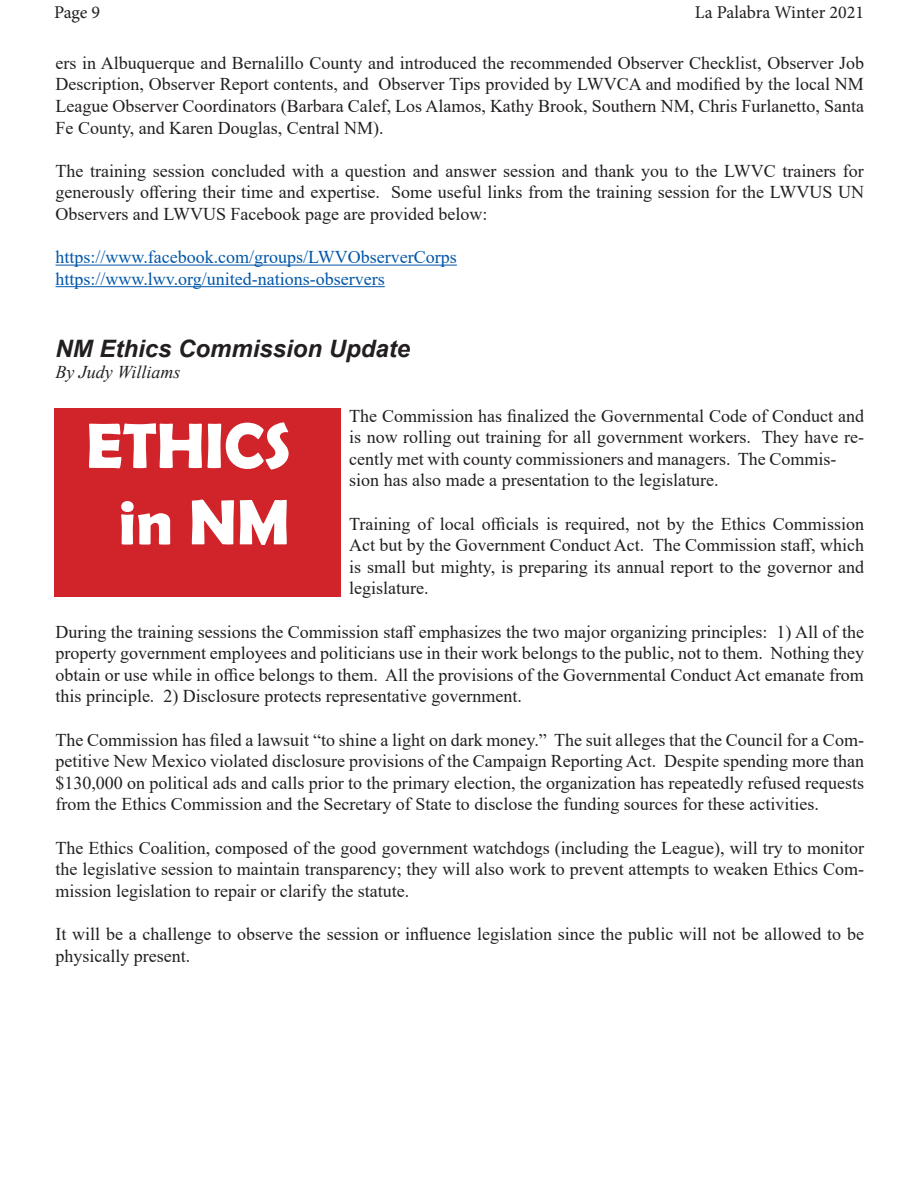
<style>
.page{position:relative;width:918px;height:1188px;background:#fff}
.page>*{position:absolute;margin:0;border:0;box-sizing:border-box;transform-origin:0 0}
.t1{font:700 64.5px/76.5px "Berlin Sans FB Demi";color:#fff;text-align:center}
.t2{font:italic 700 24px "Arial";color:#231f20}
.t3{font:18px/21.6px "Times New Roman";color:#231f20;text-align:justify}
.t4{font:18px/21.6px "Times New Roman";color:#0156a8}
.t5{font:18px "Minion Pro";letter-spacing:-.005em;color:#231f20}
.t6{font:italic 18px "Times New Roman";color:#231f20}
</style>
<div class="page">
<hr style="left:56px;top:265px;width:401px;height:1px;background:#0156a8">
<hr style="left:56px;top:286px;width:329px;height:1px;background:#0156a8">
<div style="left:54px;top:408px;width:286px;height:189px;background:#d1232a"></div>
<p class="t5" style="left:54px;top:1px;width:48px">Page 9</p>
<p class="t5" style="left:695px;top:1px;width:171px">La Palabra Winter 2021</p>
<p class="t3" style="left:56px;top:51px;width:810px">ers in Albuquerque and Bernalillo County and introduced the recommended Observer Checklist, Observer Job Description, Observer Report contents, and Observer Tips provided by LWVCA and modified by the local NM League Observer Coordinators (Barbara Calef, Los Alamos, Kathy Brook, Southern NM, Chris Furlanetto, Santa Fe County, and Karen Douglas, Central NM).</p>
<p class="t3" style="left:56px;top:159px;width:810px">The training session concluded with a question and answer session and thank you to the LWVC trainers for generously offering their time and expertise. Some useful links from the training session for the LWVUS UN Observers and LWVUS Facebook page are provided below:</p>
<p class="t4" style="left:56px;top:246px;width:403px">https://www.facebook.com/groups/LWVObserverCorps https://www.lwv.org/united-nations-observers</p>
<h2 class="t2" style="left:56px;top:332px;width:356px">NM Ethics Commission Update</h2>
<p class="t6" style="left:55px;top:360px;width:126px">By Judy Williams</p>
<p class="t3" style="left:349px;top:404px;width:516px;text-align:left">The Commission has finalized the Governmental Code of Conduct and is now rolling out training for all government workers. They have re&shy;cently met with county commissioners and managers. The Commis&shy;sion has also made a presentation to the legislature.</p>
<p class="t3" style="left:349px;top:512px;width:516px">Training of local officials is required, not by the Ethics Commission Act but by the Government Conduct Act. The Commission staff, which is small but mighty, is preparing its annual report to the governor and legislature.</p>
<p class="t3" style="left:55px;top:620px;width:810px">During the training sessions the Commission staff emphasizes the two major organizing principles: 1) All of the property government employees and politicians use in their work belongs to the public, not to them. Nothing they obtain or use while in office belongs to them. All the provisions of the Governmental Conduct Act emanate from this principle. 2) Disclosure protects representative government.</p>
<p class="t3" style="left:55px;top:728px;width:810px">The Commission has filed a lawsuit “to shine a light on dark money.” The suit alleges that the Council for a Com&shy;petitive New Mexico violated disclosure provisions of the Campaign Reporting Act. Despite spending more than $130,000 on political ads and calls prior to the primary election, the organization has repeatedly refused requests from the Ethics Commission and the Secretary of State to disclose the funding sources for these activities.</p>
<p class="t3" style="left:55px;top:836px;width:810px">The Ethics Coalition, composed of the good government watchdogs (including the League), will try to monitor the legislative session to maintain transparency; they will also work to prevent attempts to weaken Ethics Com&shy;mission legislation to repair or clarify the statute.</p>
<p class="t3" style="left:55px;top:923px;width:810px">It will be a challenge to observe the session or influence legislation since the public will not be allowed to be physically present.</p>
<h1 class="t1" style="left:86px;top:406px;width:206px">ETHICS in NM</h1>
</div>
